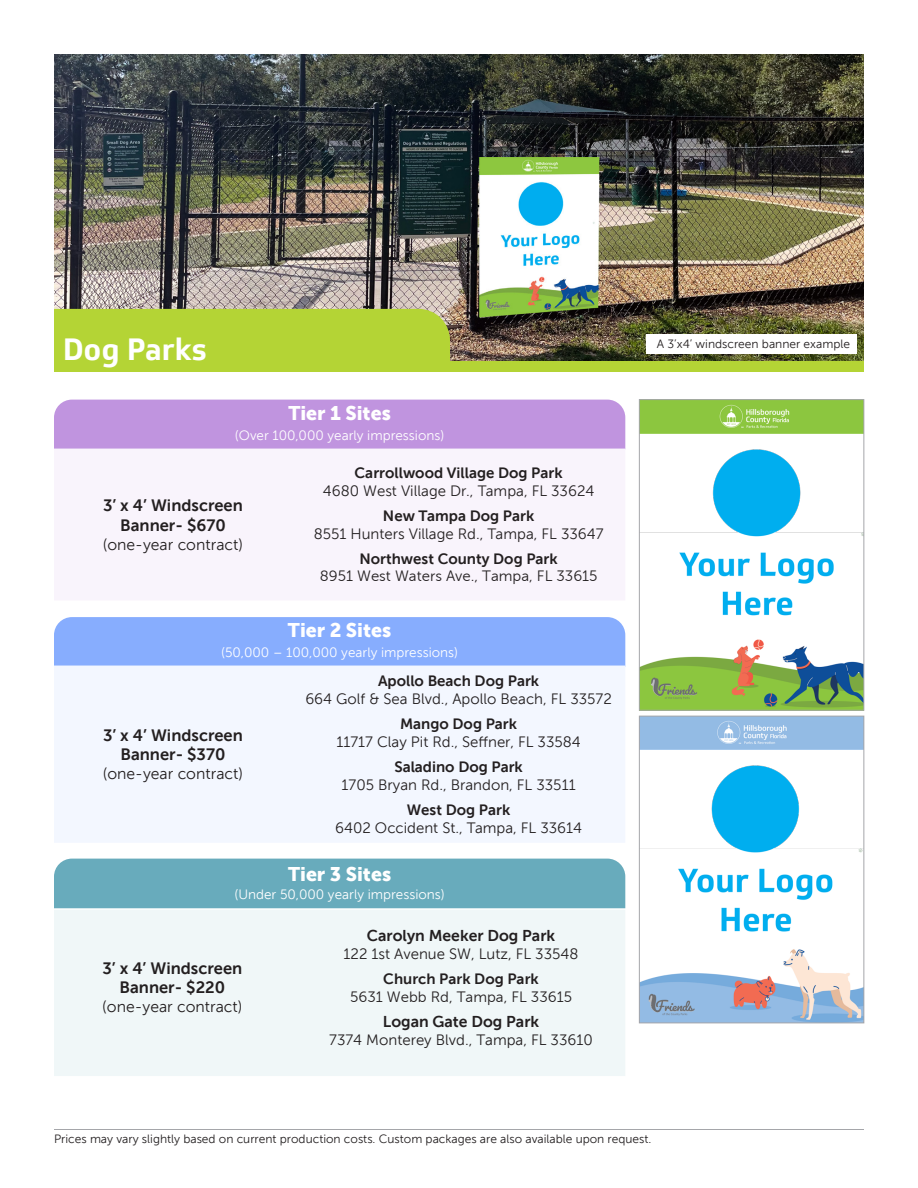
<style>
.page{position:relative;width:918px;height:1188px;background:#fff}
.page>*{position:absolute;margin:0;border:0;box-sizing:border-box;transform-origin:0 0}
.Page_Title{font:700 30px "Soleto";color:#fff}
.t1{font:19.5px "Museo Sans 900";color:#fff}
.t2{font:16.5px/19.8px "Museo Sans 700";color:#231f20;text-align:center}
.t3{font:15.75px "Museo Sans 300";color:#231f20}
.t4{font:15.75px "Museo Sans 700";color:#231f20}
.t5{font:15px/18px "Museo Sans 300";color:#231f20;text-align:center}
.t6{font:15px "Museo Sans 700";color:#231f20}
.t7{font:13.5px "Museo Sans 300";color:#fff}
.t8{font:12px "Museo Sans 300";color:#231f20}
.s1{font-family:"Museo Sans 700"}
</style>
<div class="page">
<img style="left:54px;top:54px;width:810px;height:307px">
<div style="left:54px;top:309px;width:396px;height:52px;background:#b4d435"></div>
<div style="left:54px;top:361px;width:810px;height:11px;background:#b4d435"></div>
<div style="left:646px;top:334px;width:211px;height:20px;background:#fff"></div>
<div style="left:54px;top:400px;width:571px;height:49px;background:#c094df"></div>
<div style="left:54px;top:617px;width:571px;height:49px;background:#87adfe"></div>
<div style="left:54px;top:859px;width:571px;height:49px;background:#68abbc"></div>
<div style="left:54px;top:449px;width:571px;height:151px;background:#f9f4fc"></div>
<div style="left:54px;top:666px;width:571px;height:176px;background:#f3f7ff"></div>
<div style="left:54px;top:910px;width:571px;height:166px;background:#f0f7f8"></div>
<img style="left:641px;top:401px;width:221px;height:308px">
<div style="left:639px;top:399px;width:225px;height:312px;border:1px solid #a5a6aa"></div>
<img style="left:641px;top:718px;width:221px;height:303px">
<div style="left:639px;top:716px;width:225px;height:307px;border:1px solid #a5a6aa"></div>
<hr style="left:54px;top:1129px;width:810px;height:1px;background:#a5a6aa">
<p class="Page_Title" style="left:63px;top:331px;width:145px">Dog Parks</p>
<p class="t8" style="left:657px;top:337px;width:195px">A 3’x4’ windscreen banner example</p>
<p class="t1" style="left:288px;top:402px;width:104px">Tier 1 Sites</p>
<p class="t7" style="left:235px;top:428px;width:211px">(Over 100,000 yearly impressions)</p>
<p class="t5" style="left:323px;top:464px;width:273px"><span class="s1">Carrollwood Village Dog Park<br></span>4680 West Village Dr., Tampa, FL 33624</p>
<p class="t5" style="left:314px;top:507px;width:291px"><span class="s1">New Tampa Dog Park<br></span>8551 Hunters Village Rd., Tampa, FL 33647</p>
<p class="t5" style="left:320px;top:550px;width:279px;line-height:17.4px"><span class="s1">Northwest County Dog Park<br></span>8951 West Waters Ave., Tampa, FL 33615</p>
<p class="t1" style="left:288px;top:619px;width:105px">Tier 2 Sites</p>
<p class="t7" style="left:221px;top:645px;width:238px">(50,000 – 100,000 yearly impressions)</p>
<p class="t2" style="left:103px;top:495px;width:141px">3’ x 4’ Windscreen<br>Banner- $670</p>
<p class="t3" style="left:103px;top:536px;width:142px">(one-year contract)</p>
<p class="t5" style="left:305px;top:672px;width:308px"><span class="s1">Apollo Beach Dog Park<br></span>664 Golf &amp; Sea Blvd., Apollo Beach, FL 33572</p>
<p class="t6" style="left:400px;top:716px;width:119px">Mango Dog Park</p>
<p class="t5" style="left:336px;top:733px;width:246px">11717 Clay Pit Rd., Seffner, FL 33584</p>
<p class="t6" style="left:394px;top:758px;width:130px">Saladino Dog Park</p>
<p class="t5" style="left:342px;top:776px;width:236px">1705 Bryan Rd., Brandon, FL 33511</p>
<p class="t6" style="left:407px;top:801px;width:105px">West Dog Park</p>
<p class="t5" style="left:335px;top:819px;width:248px">6402 Occident St., Tampa, FL 33614</p>
<p class="t1" style="left:288px;top:863px;width:105px">Tier 3 Sites</p>
<p class="t7" style="left:235px;top:887px;width:212px">(Under 50,000 yearly impressions)</p>
<p class="t2" style="left:103px;top:725px;width:141px">3’ x 4’ Windscreen<br>Banner- $370</p>
<p class="t3" style="left:103px;top:765px;width:142px">(one-year contract)</p>
<p class="t2" style="left:102px;top:958px;width:141px">3’ x 4’ Windscreen<br>Banner- $220</p>
<p class="t3" style="left:102px;top:998px;width:142px">(one-year contract)</p>
<p class="t4" style="left:367px;top:927px;width:190px">Carolyn Meeker Dog Park</p>
<p class="t5" style="left:344px;top:941px;width:236px;line-height:24.9px">122 1st Avenue SW, Lutz, FL 33548<br><span class="s1">Church Park Dog Park</span></p>
<p class="t5" style="left:350px;top:988px;width:223px">5631 Webb Rd, Tampa, FL 33615</p>
<p class="t4" style="left:383px;top:1013px;width:158px">Logan Gate Dog Park</p>
<p class="t5" style="left:329px;top:1031px;width:265px">7374 Monterey Blvd., Tampa, FL 33610</p>
<p class="t8" style="left:54px;top:1132px;width:599px">Prices may vary slightly based on current production costs. Custom packages are also available upon request.</p>
</div>
